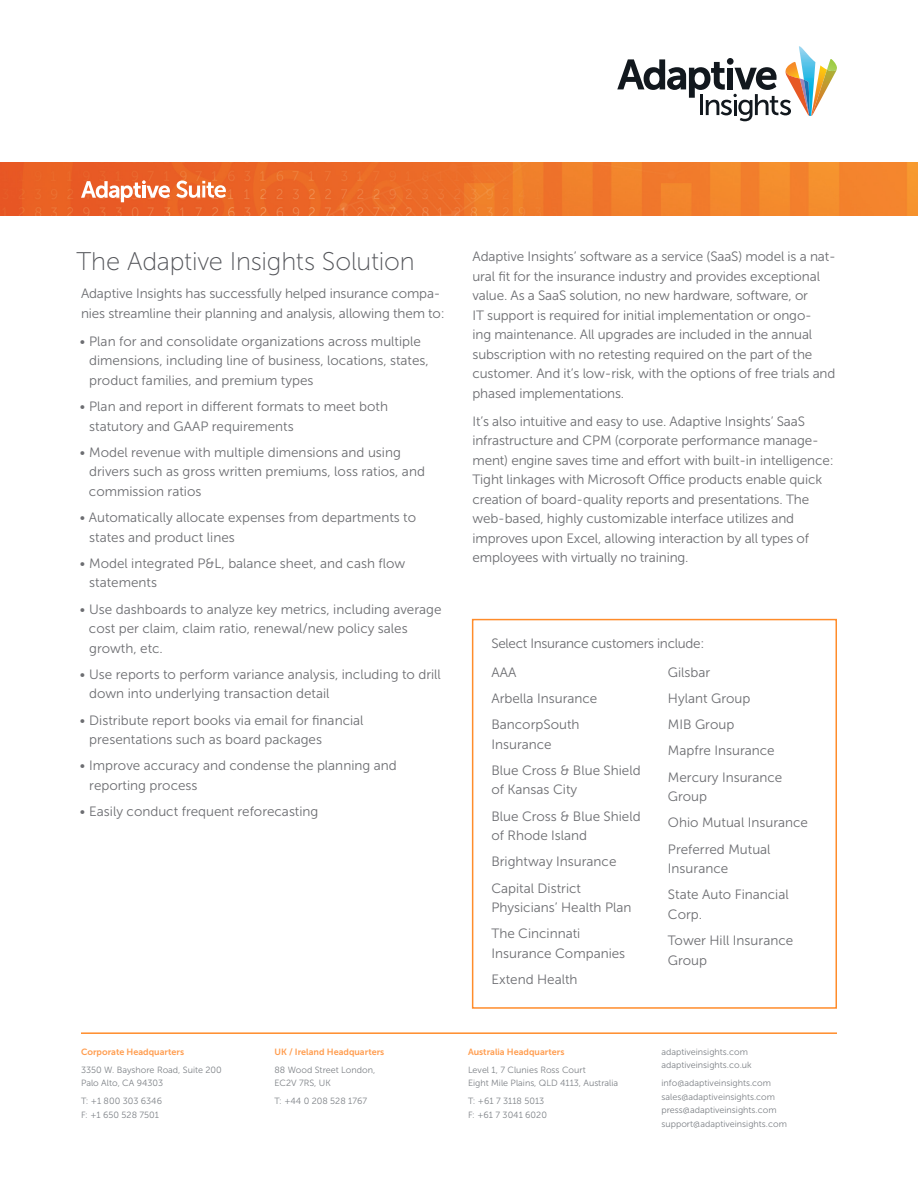
<style>
.page{position:relative;width:918px;height:1188px;background:#fff}
.page>*{position:absolute;margin:0;border:0;box-sizing:border-box;transform-origin:0 0}
.t1{font:25.5px "Museo Sans 100";letter-spacing:-.01em;color:#54555a}
.Body{font:13.5px/19.5px "Museo Sans 300";letter-spacing:-.01em;color:#6c6d71}
.List{font:13.5px/19.5px "Museo Sans 300";color:#6c6d71}
.t2{font:9px/13.5px "Museo Sans 300";color:#7d8186}
.t3{font:9px "Museo Sans 700";color:#ff9d4f}
</style>
<div class="page">
<img style="left:0;top:162px;width:918px;height:54px">
<hr style="left:81px;top:1032px;width:756px;height:2px;background:#ff8c2b">
<svg style="left:617px;top:46px;width:220px;height:75px"></svg>
<svg style="left:176px;top:181px;width:50px;height:17px"></svg>
<svg style="left:81px;top:180px;width:89px;height:22px"></svg>
<div style="left:472px;top:619px;width:365px;height:390px;border:2px solid #ff8c2b"></div>
<h1 class="t1" style="left:76px;top:248px;width:340px">The Adaptive Insights Solution</h1>
<p class="Body" style="left:81px;top:284px;width:365px">Adaptive Insights has successfully helped insurance compa&shy;nies streamline their planning and analysis, allowing them to:</p>
<p class="Body" style="left:89px;top:332px;width:341px;text-indent:-9px">• Plan for and consolidate organizations across multiple dimensions, including line of business, locations, states, product families, and premium types</p>
<p class="Body" style="left:89px;top:397px;width:300px;text-indent:-9px">• Plan and report in different formats to meet both statutory and GAAP requirements</p>
<p class="Body" style="left:89px;top:443px;width:338px;text-indent:-9px">• Model revenue with multiple dimensions and using drivers such as gross written premiums, loss ratios, and commission ratios</p>
<p class="Body" style="left:89px;top:508px;width:328px;text-indent:-9px">• Automatically allocate expenses from departments to states and product lines</p>
<p class="Body" style="left:89px;top:554px;width:318px;text-indent:-9px">• Model integrated P&amp;L, balance sheet, and cash flow statements</p>
<p class="Body" style="left:89px;top:599px;width:354px;text-indent:-9px">• Use dashboards to analyze key metrics, including average cost per claim, claim ratio, renewal/new policy sales growth, etc.</p>
<p class="Body" style="left:89px;top:665px;width:353px;text-indent:-9px">• Use reports to perform variance analysis, including to drill down into underlying transaction detail</p>
<p class="Body" style="left:89px;top:710px;width:276px;text-indent:-9px">• Distribute report books via email for financial presentations such as board packages</p>
<p class="Body" style="left:89px;top:756px;width:309px;text-indent:-9px">• Improve accuracy and condense the planning and reporting process</p>
<p class="Body" style="left:80px;top:802px;width:240px">• Easily conduct frequent reforecasting</p>
<p class="Body" style="left:472px;top:247px;width:365px">Adaptive Insights’ software as a service (SaaS) model is a nat&shy;ural fit for the insurance industry and provides exceptional value. As a SaaS solution, no new hardware, software, or<br>IT support is required for initial implementation or ongo-<br>ing maintenance. All upgrades are included in the annual subscription with no retesting required on the part of the customer. And it’s low-risk, with the options of free trials and phased implementations.</p>
<p class="Body" style="left:472px;top:411px;width:363px">It’s also intuitive and easy to use. Adaptive Insights’ SaaS infrastructure and CPM (corporate performance manage&shy;ment) engine saves time and effort with built-in intelligence:<br>Tight linkages with Microsoft Office products enable quick creation of board-quality reports and presentations. The web-based, highly customizable interface utilizes and improves upon Excel, allowing interaction by all types of employees with virtually no training.</p>
<p class="Body" style="left:491px;top:634px;width:215px">Select Insurance customers include:</p>
<p class="List" style="left:491px;top:662px;width:26px">AAA</p>
<p class="List" style="left:491px;top:689px;width:107px">Arbella Insurance</p>
<p class="List" style="left:491px;top:715px;width:90px">BancorpSouth<br>Insurance</p>
<p class="List" style="left:491px;top:761px;width:151px">Blue Cross &amp; Blue Shield of Kansas City</p>
<p class="List" style="left:491px;top:806px;width:151px">Blue Cross &amp; Blue Shield of Rhode Island</p>
<p class="List" style="left:491px;top:852px;width:127px">Brightway Insurance</p>
<p class="List" style="left:491px;top:878px;width:142px">Capital District<br>Physicians’ Health Plan</p>
<p class="List" style="left:491px;top:924px;width:135px">The Cincinnati<br>Insurance Companies</p>
<p class="List" style="left:491px;top:970px;width:88px">Extend Health</p>
<p class="List" style="left:668px;top:662px;width:44px">Gilsbar</p>
<p class="List" style="left:668px;top:689px;width:84px">Hylant Group</p>
<p class="List" style="left:668px;top:715px;width:68px">MIB Group</p>
<p class="List" style="left:668px;top:741px;width:108px">Mapfre Insurance</p>
<p class="List" style="left:668px;top:767px;width:116px">Mercury Insurance<br>Group</p>
<p class="List" style="left:668px;top:813px;width:142px">Ohio Mutual Insurance</p>
<p class="List" style="left:668px;top:839px;width:104px">Preferred Mutual<br>Insurance</p>
<p class="List" style="left:668px;top:885px;width:122px">State Auto Financial<br>Corp.</p>
<p class="List" style="left:668px;top:931px;width:127px">Tower Hill Insurance<br>Group</p>
<p class="t3" style="left:81px;top:1047px;width:105px">Corporate Headquarters</p>
<p class="t2" style="left:81px;top:1063px;width:142px">3350 W. Bayshore Road, Suite 200<br>Palo Alto, CA 94303</p>
<p class="t2" style="left:81px;top:1095px;width:83px">T: +1 800 303 6346<br>F: +1 650 528 7501</p>
<p class="t3" style="left:274px;top:1047px;width:111px">UK / Ireland Headquarters</p>
<p class="t2" style="left:274px;top:1063px;width:102px">88 Wood Street London,<br>EC2V 7RS, UK</p>
<p class="t2" style="left:274px;top:1095px;width:94px">T: +44 0 208 528 1767</p>
<p class="t3" style="left:468px;top:1047px;width:98px">Australia Headquarters</p>
<p class="t2" style="left:468px;top:1063px;width:152px">Level 1, 7 Clunies Ross Court<br>Eight Mile Plains, QLD 4113, Australia</p>
<p class="t2" style="left:468px;top:1095px;width:80px">T: +61 7 3118 5013<br>F: +61 7 3041 6020</p>
<p class="t2" style="left:662px;top:1045px;width:92px">adaptiveinsights.com adaptiveinsights.co.uk</p>
<p class="t2" style="left:662px;top:1077px;width:127px">info@adaptiveinsights.com sales@adaptiveinsights.com press@adaptiveinsights.com support@adaptiveinsights.com</p>
</div>
